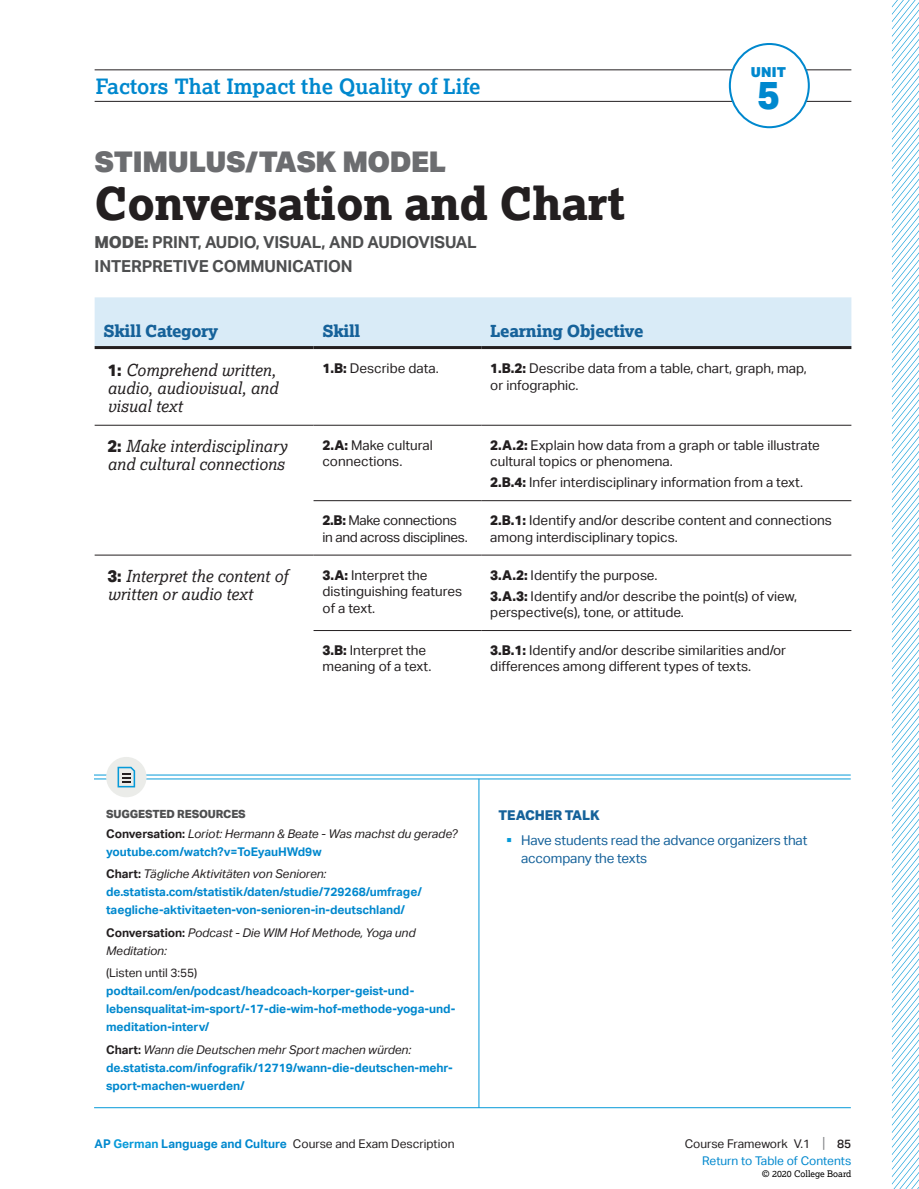
<style>
.page{position:relative;width:919px;height:1189px;background:#fff}
.page>*{position:absolute;margin:0;border:0;box-sizing:border-box;transform-origin:0 0}
.t1{font:800 45px "Lexia";letter-spacing:-.01em;color:#231f20}
.t2{font:800 39.3px "Aktiv Grotesk";color:#0088ce}
.t3{font:900 28.5px "Aktiv Grotesk";letter-spacing:-.015em;color:#6c6d70}
.t4{font:700 21px "Lexia";color:#0088ce}
.t5{font:italic 16.5px/18px "Lexia";color:#231f20}
.t6{font:700 16.5px/24px "Aktiv Grotesk";letter-spacing:-.01em;color:#4e4f50}
.t7{font:800 16.5px "Lexia";letter-spacing:-.02em;color:#16629a}
.t8{font:900 13.8px "Aktiv Grotesk";color:#0088ce}
.t9{font:13.5px/16.5px "Aktiv Grotesk";color:#231f20}
.t10{font:13.5px/18px "Aktiv Grotesk";letter-spacing:-.01em;color:#16629a}
.t11{font:13.5px/16.5px "Aktiv Grotesk";letter-spacing:-.02em;color:#231f20}
.t12{font:800 13.5px "Aktiv Grotesk";letter-spacing:-.01em;color:#16629a}
.t13{font:700 12px/18px "Aktiv Grotesk";letter-spacing:-.005em;color:#0088ce}
.t14{font:italic 12px/18px "Aktiv Grotesk";letter-spacing:-.005em;color:#231f20}
.t15{font:12px "Aktiv Grotesk";color:#231f20}
.t16{font:12px/16.5px "Aktiv Grotesk";color:#0088ce;text-align:right}
.t17{font:800 11.25px "Aktiv Grotesk";letter-spacing:-.01em;color:#4e4f50}
.t18{font:9px "Lexia";color:#000}
.s1{font-weight:800}
.s2{font-family:"Aktiv Grotesk";font-weight:800;font-style:normal}
.s3{font-weight:700;font-style:normal}
.s4{font-weight:700;font-style:normal;color:#0088ce}
.s5{color:#231f20}
.s6{font-weight:400;font-style:italic;color:#231f20}
.s7{color:#069ad9}
.s8{font-weight:700;color:#0088ce}
.s9{font-weight:700;color:#069ad9}
.s10{font-size:15px;color:#808285}
.s11{font-weight:500;color:#231f20}
</style>
<div class="page">
<hr style="left:95px;top:70px;width:756px;height:1px;background:#231f20">
<hr style="left:95px;top:101px;width:756px;height:1px;background:#231f20">
<div style="left:729px;top:44px;width:79px;height:83px;background:#fff;border-radius:50%"></div>
<div style="left:728px;top:43px;width:81px;height:85px;border:2px solid #0088ce;border-radius:50%"></div>
<div style="left:95px;top:297px;width:756px;height:49px;background:#d9ebf7"></div>
<svg style="left:95px;top:349px;width:756px;height:76px"></svg>
<svg style="left:313px;top:501px;width:538px;height:1px"></svg>
<svg style="left:95px;top:555px;width:756px;height:1px"></svg>
<hr style="left:95px;top:425px;width:218px;height:1px;background:#231f20">
<hr style="left:313px;top:425px;width:168px;height:1px;background:#231f20">
<hr style="left:481px;top:425px;width:370px;height:1px;background:#231f20">
<hr style="left:481px;top:500px;width:370px;height:1px;background:#231f20">
<hr style="left:95px;top:554px;width:218px;height:1px;background:#231f20">
<hr style="left:313px;top:554px;width:168px;height:1px;background:#231f20">
<hr style="left:481px;top:554px;width:370px;height:1px;background:#231f20">
<hr style="left:313px;top:630px;width:168px;height:1px;background:#231f20">
<hr style="left:481px;top:630px;width:370px;height:1px;background:#231f20">
<hr style="left:95px;top:346px;width:218px;height:3px;background:#231f20">
<hr style="left:313px;top:346px;width:168px;height:3px;background:#231f20">
<hr style="left:481px;top:346px;width:370px;height:3px;background:#231f20">
<hr style="left:313px;top:500px;width:168px;height:1px;background:#231f20">
<hr style="left:478px;top:778px;width:1px;height:329px;background:#069ad9">
<hr style="left:94px;top:778px;width:756px;height:1px;background:#069ad9">
<hr style="left:94px;top:1107px;width:756px;height:1px;background:#069ad9">
<hr style="left:94px;top:774px;width:756px;height:1px;background:#069ad9">
<div style="left:106px;top:756px;width:40px;height:41px;background:#ebece9;border-radius:50%"></div>
<svg style="left:117px;top:766px;width:18px;height:21px"></svg>
<svg style="left:891px;top:0;width:28px;height:1189px"></svg>
<h3 class="t4" style="left:96px;top:73px;width:386px">Factors That Impact the Quality of Life</h3>
<h3 class="t3" style="left:95px;top:143px;width:353px">STIMULUS/TASK MODEL</h3>
<h1 class="t1" style="left:95px;top:174px;width:531px">Conversation and Chart</h1>
<p class="t6" style="left:95px;top:230px;width:383px"><span class="s1">MODE:</span> PRINT, AUDIO, VISUAL, AND AUDIOVISUAL<br>INTERPRETIVE COMMUNICATION</p>
<p class="t8" style="left:750px;top:63px;width:37px">UNIT</p>
<h2 class="t2" style="left:756px;top:70px;width:25px">5</h2>
<p class="t7" style="left:104px;top:320px;width:116px">Skill Category</p>
<p class="t5" style="left:107px;top:360px;width:172px"><span class="s2">1:</span> Comprehend written, audio, audiovisual, and visual text</p>
<p class="t5" style="left:107px;top:436px;width:181px"><span class="s2">2:</span> Make interdisciplinary and cultural connections</p>
<p class="t5" style="left:107px;top:566px;width:182px"><span class="s2">3:</span> Interpret the content of written or audio text</p>
<p class="t7" style="left:322px;top:320px;width:39px">Skill</p>
<p class="t9" style="left:322px;top:360px;width:118px"><span class="s1">1.B:</span> Describe data.</p>
<p class="t9" style="left:322px;top:436px;width:112px"><span class="s1">2.A:</span> Make cultural connections.</p>
<p class="t11" style="left:322px;top:512px;width:147px"><span class="s1">2.B:</span> Make connections in and across disciplines.</p>
<p class="t9" style="left:322px;top:566px;width:141px"><span class="s1">3.A:</span> Interpret the distinguishing features of a text.</p>
<p class="t9" style="left:322px;top:642px;width:110px"><span class="s1">3.B:</span> Interpret the meaning of a text.</p>
<p class="t7" style="left:490px;top:320px;width:155px">Learning Objective</p>
<p class="t9" style="left:490px;top:360px;width:318px"><span class="s1">1.B.2:</span> Describe data from a table, chart, graph, map, or infographic.</p>
<p class="t9" style="left:490px;top:436px;width:331px"><span class="s1">2.A.2:</span> Explain how data from a graph or table illustrate cultural topics or phenomena.</p>
<p class="t9" style="left:490px;top:474px;width:314px"><span class="s1">2.B.4:</span> Infer interdisciplinary information from a text.</p>
<p class="t9" style="left:490px;top:512px;width:343px"><span class="s1">2.B.1:</span> Identify and/or describe content and connections among interdisciplinary topics.</p>
<p class="t9" style="left:490px;top:564px;width:308px;line-height:21px"><span class="s1">3.A.2:</span> Identify the purpose.<br><span class="s1">3.A.3:</span> Identify and/or describe the point(s) of view,</p>
<p class="t9" style="left:490px;top:604px;width:195px">perspective(s), tone, or attitude.</p>
<p class="t9" style="left:490px;top:642px;width:297px"><span class="s1">3.B.1:</span> Identify and/or describe similarities and/or differences among different types of texts.</p>
<p class="t17" style="left:106px;top:806px;width:141px">SUGGESTED RESOURCES</p>
<p class="t14" style="left:106px;top:824px;width:353px"><span class="s3">Conversation:</span> Loriot: Hermann &amp; Beate ‐ Was machst du gerade? <span class="s4">youtube.com/watch?v=ToEyauHWd9w</span></p>
<p class="t13" style="left:106px;top:864px;width:317px"><span class="s5">Chart:</span> <span class="s6">Tägliche Aktivitäten von Senioren: </span>de.statista.com/statistik/daten/studie/729268/umfrage/ taegliche-aktivitaeten- von ‐senioren- in- deutschland/</p>
<p class="t14" style="left:106px;top:923px;width:311px"><span class="s3">Conversation:</span> Podcast - Die WIM Hof Methode, Yoga und<br>Meditation:</p>
<p class="t15" style="left:106px;top:965px;width:93px">(Listen until 3:55)</p>
<p class="t13" style="left:106px;top:981px;width:351px">podtail.com/en/podcast/headcoach-korper-geist-und&shy;lebensqualitat-im-sport/-17-die-wim-hof-methode-yoga-und&shy;meditation-interv/</p>
<p class="t13" style="left:106px;top:1040px;width:348px"><span class="s5">Chart:</span> <span class="s6">Wann die Deutschen mehr Sport machen würden: </span>de.statista.com/infografik/12719/wann-die-deutschen-mehr&shy;sport-machen-wuerden/</p>
<p class="t12" style="left:498px;top:806px;width:102px">TEACHER TALK</p>
<p class="t10" style="left:521px;top:830px;width:288px;text-indent:-15px"><span class="s7">▪</span> Have students read the advance organizers that accompany the texts</p>
<p class="t15" style="left:95px;top:1136px;width:361px"><span class="s8">AP</span> <span class="s9">German</span> <span class="s8">Language and Culture</span> Course and Exam Description</p>
<p class="t16" style="left:684px;top:1135px;width:168px"><span class="s5">Course Framework V.1</span> <span class="s10">|</span> <span class="s11">85<br></span>Return to Table of Contents</p>
<p class="t18" style="left:761px;top:1167px;width:91px">© 2020 College Board</p>
</div>
